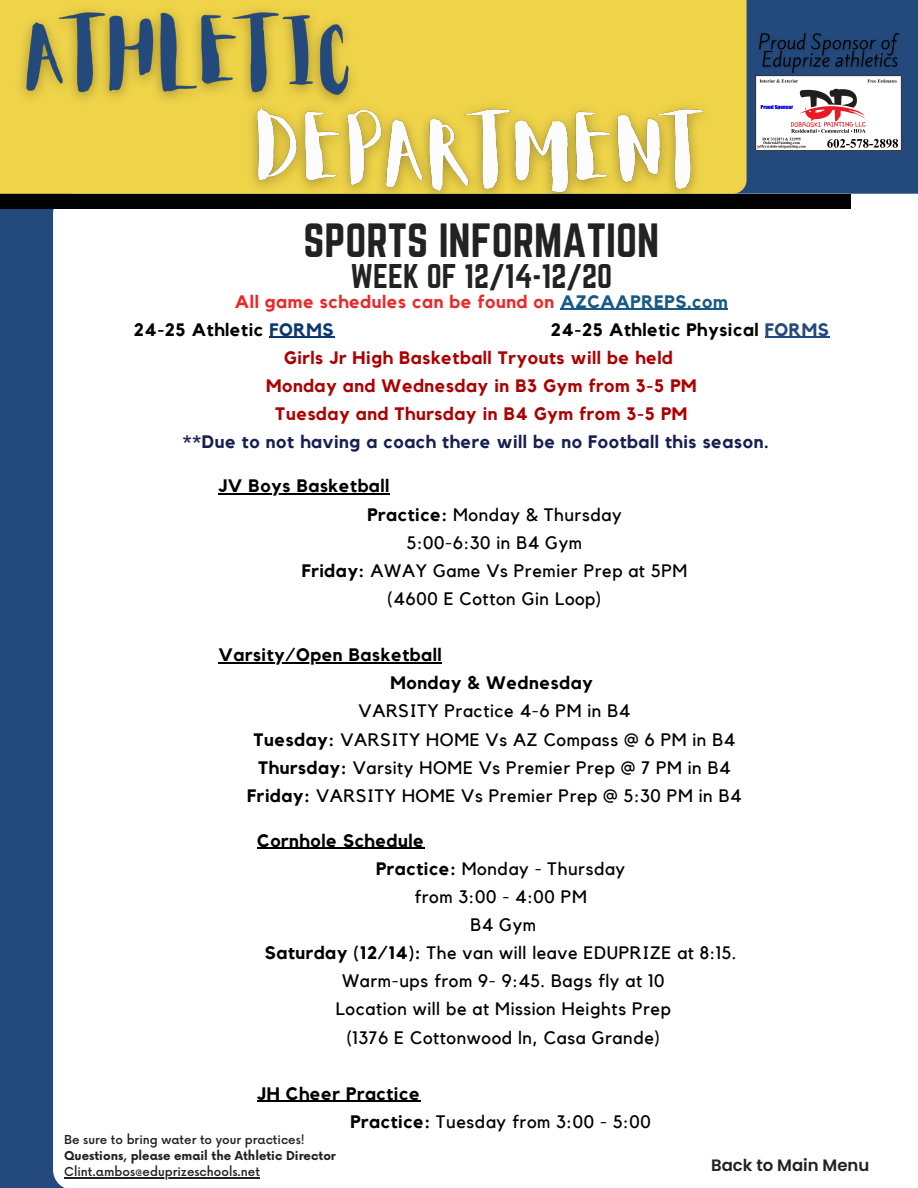
<style>
.page{position:relative;width:918px;height:1188px;background:#244a7d}
.page>*{position:absolute;margin:0;border:0;box-sizing:border-box;transform-origin:0 0}
.t1{font:42px "Norwester";color:#222}
.t2{font:30px "Norwester";color:#222}
.t3{font:18px "Kollektif";letter-spacing:.035em;color:#000}
.t4{font:700 18px "Kollektif";letter-spacing:.035em;color:#000}
.t5{font:700 18px "Kollektif";letter-spacing:.035em;color:#ad0000}
.t6{font:700 18px/28.2px "Kollektif";letter-spacing:.035em;color:#ec272a}
.t7{font:700 18px "Kollektif";letter-spacing:.035em;color:#181f51}
.t8{font:600 16.5px "Poppins";color:#222}
.t9{font:500 12px "Now";color:#222}
.t10{font:700 12px "Now";color:#222}
.s1{color:#185984}
.s2{color:#000}
.s3{color:#0b3870}
.s4{color:#244a7d}
.s5{font-weight:700}
</style>
<div class="page">
<div style="left:53px;top:194px;width:865px;height:994px;background:#fff"></div>
<div style="left:0;top:0;width:747px;height:194px;background:#efd349"></div>
<div style="left:0;top:194px;width:851px;height:14px;background:#000"></div>
<img style="left:8px;top:0;width:361px;height:117px">
<img style="left:238px;top:91px;width:485px;height:124px">
<img style="left:755px;top:80px;width:146px;height:71px">
<img style="left:755px;top:33px;width:147px;height:47px">
<hr style="left:560px;top:309px;width:168px;height:1px;background:#185984">
<hr style="left:279px;top:337px;width:55px;height:1px;background:#0b3870">
<hr style="left:765px;top:337px;width:65px;height:1px;background:#244a7d">
<hr style="left:218px;top:494px;width:172px;height:1px;background:#000">
<hr style="left:218px;top:662px;width:224px;height:1px;background:#000">
<hr style="left:64px;top:1177px;width:196px;height:1px;background:#222">
<hr style="left:257px;top:848px;width:167px;height:1px;background:#000">
<hr style="left:257px;top:1101px;width:163px;height:1px;background:#000">
<p class="t1" style="left:303px;top:215px;width:357px">SPORTS INFORMATION</p>
<p class="t2" style="left:350px;top:258px;width:263px">WEEK OF 12/14-12/20</p>
<h2 class="t6" style="left:134px;top:288px;width:595px;text-indent:101px">All game schedules can be found on <span class="s1">AZCAAPREPS.com<br></span><span class="s2">24-25 Athletic</span> <span class="s3">FORMS</span></h2>
<h2 class="t4" style="left:551px;top:321px;width:280px">24-25 Athletic Physical <span class="s4">FORMS</span></h2>
<h2 class="t5" style="left:284px;top:349px;width:390px">Girls Jr High Basketball Tryouts will be held</h2>
<h2 class="t5" style="left:266px;top:377px;width:432px">Monday and Wednesday in B3 Gym from 3-5 PM</h2>
<h2 class="t5" style="left:275px;top:406px;width:413px">Tuesday and Thursday in B4 Gym from 3-5 PM</h2>
<h4 class="t7" style="left:183px;top:434px;width:587px">**Due to not having a coach there will be no Football this season.</h4>
<p class="t4" style="left:218px;top:478px;width:172px">JV Boys Basketball</p>
<p class="t3" style="left:367px;top:506px;width:256px"><span class="s5">Practice:</span> Monday &amp; Thursday</p>
<p class="t3" style="left:407px;top:534px;width:177px">5:00-6:30 in B4 Gym</p>
<p class="t3" style="left:302px;top:562px;width:387px"><span class="s5">Friday:</span> AWAY Game Vs Premier Prep at 5PM</p>
<p class="t3" style="left:388px;top:590px;width:215px">(4600 E Cotton Gin Loop)</p>
<h5 class="t4" style="left:218px;top:647px;width:225px">Varsity/Open Basketball</h5>
<h5 class="t4" style="left:391px;top:675px;width:204px">Monday &amp; Wednesday</h5>
<h5 class="t3" style="left:359px;top:703px;width:273px">VARSITY Practice 4-6 PM in B4</h5>
<h5 class="t3" style="left:254px;top:731px;width:483px"><span class="s5">Tuesday:</span> VARSITY HOME Vs AZ Compass @ 6 PM in B4</h5>
<h5 class="t3" style="left:258px;top:759px;width:474px"><span class="s5">Thursday:</span> Varsity HOME Vs Premier Prep @ 7 PM in B4</h5>
<h5 class="t3" style="left:247px;top:787px;width:496px"><span class="s5">Friday:</span> VARSITY HOME Vs Premier Prep @ 5:30 PM in B4</h5>
<p class="t4" style="left:257px;top:832px;width:168px">Cornhole Schedule</p>
<p class="t3" style="left:376px;top:860px;width:251px"><span class="s5">Practice:</span> Monday - Thursday</p>
<p class="t3" style="left:414px;top:888px;width:174px">from 3:00 - 4:00 PM</p>
<p class="t3" style="left:470px;top:916px;width:67px">B4 Gym</p>
<p class="t3" style="left:265px;top:945px;width:473px"><span class="s5">Saturday (12/14):</span> The van will leave EDUPRIZE at 8:15.</p>
<p class="t3" style="left:342px;top:973px;width:324px">Warm-ups from 9- 9:45. Bags fly at 10</p>
<p class="t3" style="left:336px;top:1001px;width:337px">Location will be at Mission Heights Prep</p>
<p class="t3" style="left:347px;top:1029px;width:315px">(1376 E Cottonwood ln, Casa Grande)</p>
<p class="t4" style="left:257px;top:1085px;width:164px">JH Cheer Practice</p>
<p class="t3" style="left:350px;top:1113px;width:302px"><span class="s5">Practice:</span> Tuesday from 3:00 - 5:00</p>
<h5 class="t9" style="left:64px;top:1133px;width:242px">Be sure to bring water to your practices!</h5>
<h5 class="t10" style="left:64px;top:1149px;width:273px">Questions, please email the Athletic Director</h5>
<h5 class="t9" style="left:64px;top:1165px;width:197px">Clint.ambos@eduprizeschools.net</h5>
<p class="t8" style="left:711px;top:1154px;width:160px">Back to Main Menu</p>
</div>
